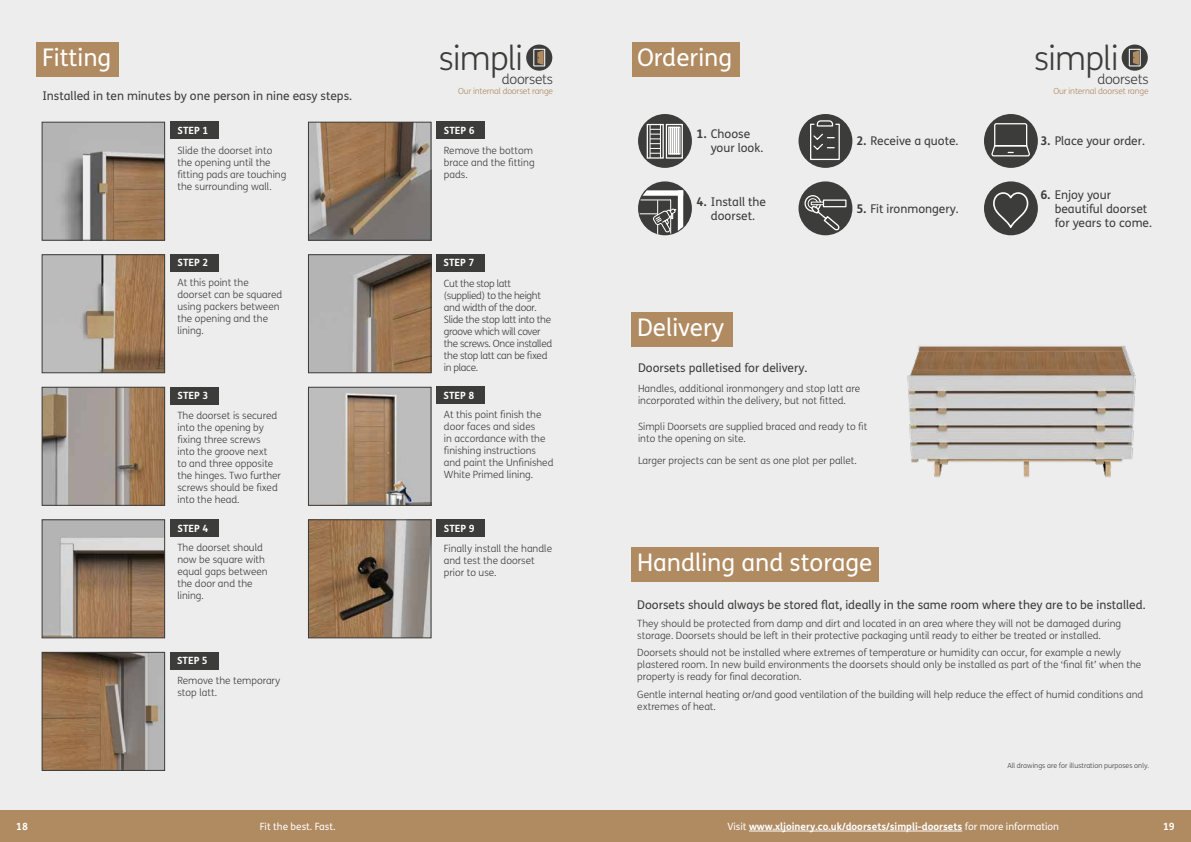
<style>
.page{position:relative;width:1191px;height:842px;background:#fff}
.page>*{position:absolute;margin:0;border:0;box-sizing:border-box;transform-origin:0 0}
.t1{font:300 33.5px "FS Me";letter-spacing:-.02em;color:#3c3c3b}
.t2{font:24.3px "FS Me";color:#fff}
.t3{font:300 13.8px "FS Me";letter-spacing:-.02em;color:#3c3c3b}
.t4{font:12px/14px "FS Me";color:#3c3c3b}
.t5{font:300 10px/12px "FS Me";color:#3c3c3b}
.t6{font:300 10px/12px "FS Me";letter-spacing:-.03em;color:#3c3c3b}
.t7{font:700 10px "FS Me";color:#fff}
.t8{font:10px "FS Me";color:#fff}
.t9{font:300 8.4px "FS Me";letter-spacing:-.02em;color:#b08a60}
.t10{font:300 7px "FS Me";color:#3c3c3b}
.s1{font-weight:700}
.s2{font-weight:400}
</style>
<div class="page">
<div style="left:0;top:0;width:1191px;height:831px;background:#ededed"></div>
<div style="left:798px;top:181px;width:54px;height:54px;background:#3c3c3b;border-radius:50%"></div>
<div style="left:804px;top:195px;width:17px;height:17px;border:1px solid #fff;border-radius:50%"></div>
<div style="left:807px;top:198px;width:11px;height:10px;border:1px solid #fff;border-radius:50%"></div>
<div style="left:823px;top:199px;width:23px;height:8px;border:1px solid #fff"></div>
<svg style="left:810px;top:202px;width:30px;height:30px"></svg>
<div style="left:798px;top:114px;width:54px;height:54px;background:#3c3c3b;border-radius:50%"></div>
<svg style="left:810px;top:120px;width:30px;height:40px"></svg>
<svg style="left:638px;top:181px;width:54px;height:54px"></svg>
<hr style="left:657px;top:201px;width:1px;height:33px;background:#fff">
<svg style="left:640px;top:190px;width:43px;height:43px;background:#858584"></svg>
<svg style="left:638px;top:114px;width:54px;height:54px"></svg>
<div style="left:666px;top:124px;width:17px;height:35px;border:1px solid #fff"></div>
<div style="left:668px;top:127px;width:2px;height:27px;border:1px solid #fff"></div>
<div style="left:670px;top:127px;width:2px;height:27px;border:1px solid #fff"></div>
<div style="left:672px;top:127px;width:2px;height:27px;border:1px solid #fff"></div>
<div style="left:674px;top:127px;width:2px;height:27px;border:1px solid #fff"></div>
<div style="left:676px;top:127px;width:2px;height:27px;border:1px solid #fff"></div>
<div style="left:678px;top:127px;width:2px;height:27px;border:1px solid #fff"></div>
<div style="left:646px;top:124px;width:18px;height:35px;border:1px solid #fff"></div>
<hr style="left:660px;top:125px;width:1px;height:33px;background:#fff">
<hr style="left:650px;top:125px;width:1px;height:33px;background:#fff">
<svg style="left:650px;top:129px;width:10px;height:25px"></svg>
<div style="left:984px;top:114px;width:53px;height:54px;background:#3c3c3b;border-radius:50%"></div>
<svg style="left:990px;top:122px;width:40px;height:35px"></svg>
<div style="left:984px;top:181px;width:53px;height:54px;background:#3c3c3b;border-radius:50%"></div>
<svg style="left:993px;top:192px;width:34px;height:39px"></svg>
<div style="left:170px;top:652px;width:48px;height:17px;background:#3c3c3b"></div>
<img style="left:44px;top:654px;width:119px;height:115px">
<div style="left:42px;top:652px;width:123px;height:119px;border:1px solid #3c3c3b"></div>
<img style="left:44px;top:124px;width:119px;height:115px">
<div style="left:42px;top:122px;width:123px;height:119px;border:1px solid #3c3c3b"></div>
<div style="left:170px;top:122px;width:49px;height:17px;background:#3c3c3b"></div>
<img style="left:310px;top:124px;width:119px;height:115px">
<div style="left:308px;top:122px;width:123px;height:119px;border:1px solid #3c3c3b"></div>
<div style="left:437px;top:122px;width:48px;height:17px;background:#3c3c3b"></div>
<img style="left:44px;top:521px;width:119px;height:115px">
<div style="left:42px;top:519px;width:123px;height:119px;border:1px solid #3c3c3b"></div>
<div style="left:170px;top:519px;width:49px;height:18px;background:#3c3c3b"></div>
<div style="left:437px;top:519px;width:48px;height:18px;background:#3c3c3b"></div>
<img style="left:310px;top:521px;width:119px;height:115px">
<div style="left:308px;top:519px;width:123px;height:119px;border:1px solid #3c3c3b"></div>
<img style="left:44px;top:256px;width:119px;height:115px">
<div style="left:42px;top:254px;width:123px;height:119px;border:1px solid #3c3c3b"></div>
<div style="left:170px;top:254px;width:49px;height:18px;background:#3c3c3b"></div>
<div style="left:436px;top:254px;width:48px;height:18px;background:#3c3c3b"></div>
<img style="left:310px;top:256px;width:119px;height:115px">
<div style="left:308px;top:254px;width:123px;height:119px;border:1px solid #3c3c3b"></div>
<img style="left:44px;top:389px;width:119px;height:115px">
<div style="left:42px;top:387px;width:123px;height:119px;border:1px solid #3c3c3b"></div>
<div style="left:170px;top:387px;width:49px;height:17px;background:#3c3c3b"></div>
<div style="left:436px;top:387px;width:48px;height:17px;background:#3c3c3b"></div>
<img style="left:310px;top:389px;width:119px;height:115px">
<div style="left:308px;top:387px;width:123px;height:119px;border:1px solid #3c3c3b"></div>
<div style="left:37px;top:43px;width:82px;height:34px;background:#b08a60"></div>
<div style="left:631px;top:43px;width:108px;height:34px;background:#b08a60"></div>
<div style="left:631px;top:313px;width:102px;height:34px;background:#b08a60"></div>
<img style="left:907px;top:345px;width:229px;height:133px">
<div style="left:631px;top:548px;width:248px;height:34px;background:#b08a60"></div>
<svg style="left:1121px;top:45px;width:26px;height:26px"></svg>
<svg style="left:1128px;top:49px;width:12px;height:17px"></svg>
<svg style="left:526px;top:45px;width:26px;height:26px"></svg>
<svg style="left:533px;top:49px;width:12px;height:17px"></svg>
<div style="left:0;top:811px;width:1191px;height:31px;background:#b08a60"></div>
<hr style="left:749px;top:831px;width:213px;height:1px;background:#fff">
<h1 class="t1" style="left:439px;top:36px;width:86px">simpli</h1>
<h2 class="t2" style="left:42px;top:41px;width:71px">Fitting</h2>
<h2 class="t2" style="left:637px;top:41px;width:97px">Ordering</h2>
<h3 class="t3" style="left:502px;top:70px;width:53px">doorsets</h3>
<p class="t9" style="left:458px;top:86px;width:97px">Our internal doorset range</p>
<p class="t4" style="left:42px;top:88px;width:311px">Installed in ten minutes by one person in nine easy steps.</p>
<h1 class="t1" style="left:1034px;top:36px;width:86px">simpli</h1>
<h3 class="t3" style="left:1097px;top:70px;width:53px">doorsets</h3>
<p class="t9" style="left:1053px;top:86px;width:97px">Our internal doorset range</p>
<p class="t7" style="left:177px;top:123px;width:32px">STEP 1</p>
<p class="t5" style="left:177px;top:144px;width:110px">Slide the doorset into the opening until the fitting pads are touching the surrounding wall.</p>
<p class="t7" style="left:444px;top:123px;width:32px">STEP 6</p>
<p class="t5" style="left:444px;top:144px;width:92px">Remove the bottom brace and the fitting pads.</p>
<p class="t7" style="left:177px;top:255px;width:32px">STEP 2</p>
<p class="t7" style="left:443px;top:255px;width:32px">STEP 7</p>
<p class="t6" style="left:444px;top:277px;width:110px">Cut the stop latt (supplied) to the height and width of the door.<br>Slide the stop latt into the groove which will cover the screws. Once installed the stop latt can be fixed in place.</p>
<p class="t7" style="left:177px;top:388px;width:32px">STEP 3</p>
<p class="t5" style="left:177px;top:409px;width:105px">The doorset is secured into the opening by fixing three screws<br>into the groove next<br>to and three opposite the hinges. Two further screws should be fixed into the head.</p>
<p class="t5" style="left:177px;top:277px;width:106px">At this point the doorset can be squared using packers between the opening and the lining.</p>
<p class="t7" style="left:443px;top:388px;width:32px">STEP 8</p>
<p class="t5" style="left:444px;top:408px;width:111px">At this point finish the door faces and sides<br>in accordance with the finishing instructions and paint the Unfinished<br>White Primed lining.</p>
<p class="t7" style="left:177px;top:520px;width:32px">STEP 4</p>
<p class="t7" style="left:444px;top:520px;width:32px">STEP 9</p>
<p class="t5" style="left:444px;top:542px;width:110px">Finally install the handle and test the doorset prior to use.</p>
<p class="t5" style="left:177px;top:541px;width:92px">The doorset should now be square with equal gaps between the door and the lining.</p>
<p class="t7" style="left:177px;top:653px;width:32px">STEP 5</p>
<p class="t5" style="left:177px;top:674px;width:104px">Remove the temporary stop latt.</p>
<p class="t4" style="left:711px;top:127px;width:54px;text-indent:-14px"><span class="s1">1.</span> Choose your look.</p>
<p class="t4" style="left:1040px;top:134px;width:106px"><span class="s1">3.</span> Place your order.</p>
<p class="t4" style="left:856px;top:134px;width:104px"><span class="s1">2.</span> Receive a quote.</p>
<p class="t4" style="left:696px;top:194px;width:71px;text-align:center"><span class="s1">4.</span> Install the doorset.</p>
<p class="t4" style="left:1054px;top:187px;width:99px;text-indent:-14px"><span class="s1">6.</span> Enjoy your beautiful doorset for years to come.</p>
<p class="t4" style="left:856px;top:201px;width:104px"><span class="s1">5.</span> Fit ironmongery.</p>
<h2 class="t2" style="left:637px;top:311px;width:89px">Delivery</h2>
<p class="t4" style="left:638px;top:360px;width:171px">Doorsets palletised for delivery.</p>
<p class="t5" style="left:638px;top:383px;width:224px">Handles, additional ironmongery and stop latt are incorporated within the delivery, but not fitted.</p>
<p class="t5" style="left:638px;top:420px;width:231px">Simpli Doorsets are supplied braced and ready to fit into the opening on site.</p>
<p class="t5" style="left:638px;top:454px;width:220px">Larger projects can be sent as one plot per pallet.</p>
<h2 class="t2" style="left:637px;top:546px;width:237px">Handling and storage</h2>
<p class="t4" style="left:637px;top:598px;width:510px">Doorsets should always be stored flat, ideally in the same room where they are to be installed.</p>
<p class="t5" style="left:637px;top:617px;width:485px">They should be protected from damp and dirt and located in an area where they will not be damaged during storage. Doorsets should be left in their protective packaging until ready to either be treated or installed.</p>
<p class="t5" style="left:637px;top:647px;width:505px">Doorsets should not be installed where extremes of temperature or humidity can occur, for example a newly plastered room. In new build environments the doorsets should only be installed as part of the ‘final fit’ when the property is ready for final decoration.</p>
<p class="t5" style="left:637px;top:688px;width:507px">Gentle internal heating or/and good ventilation of the building will help reduce the effect of humid conditions and extremes of heat.</p>
<p class="t10" style="left:1007px;top:761px;width:143px">All drawings are for illustration purposes only.</p>
<p class="t7" style="left:16px;top:819px;width:13px">18</p>
<p class="t8" style="left:260px;top:820px;width:77px">Fit the best. Fast.</p>
<p class="t7" style="left:727px;top:819px;width:333px"><span class="s2">Visit</span> www.xljoinery.co.uk/doorsets/simpli-doorsets <span class="s2">for more information</span></p>
<p class="t7" style="left:1163px;top:819px;width:13px">19</p>
</div>
